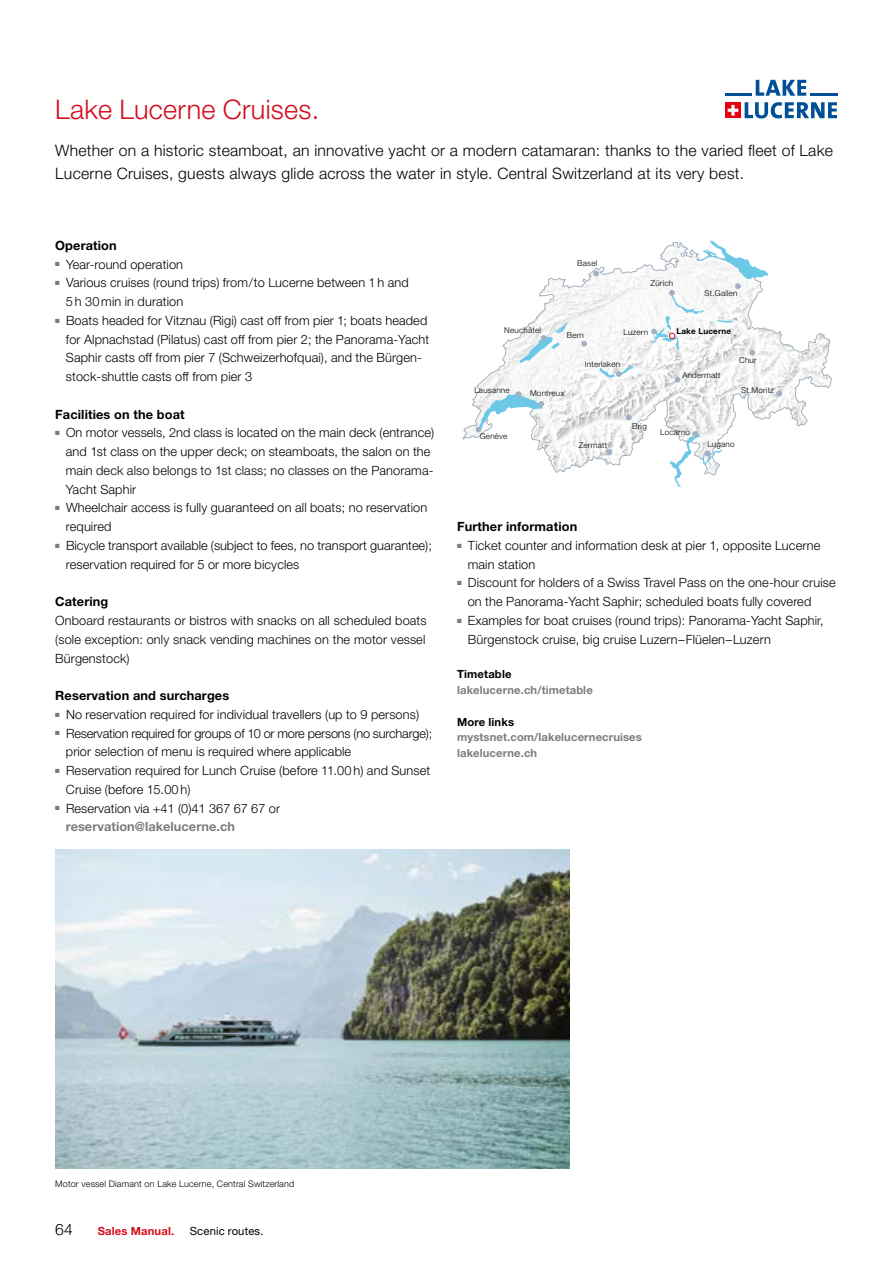
<style>
.page{position:relative;width:893px;height:1263px;background:#fff}
.page>*{position:absolute;margin:0;border:0;box-sizing:border-box;transform-origin:0 0}
.t1{font:300 27px "Helvetica Neue LT Pro";letter-spacing:.01em;color:#d50c1b}
.t2{font:300 15.75px/22.5px "Helvetica Neue LT Pro";letter-spacing:.015em;color:#000}
.t3{font:300 12.75px/18.8px "Helvetica Neue LT Pro";letter-spacing:.01em;color:#000}
.t4{font:300 12.75px/18.8px "Helvetica Neue LT Pro";letter-spacing:-.015em;color:#000}
.t5{font:700 12.75px "Helvetica Neue LT Pro";letter-spacing:.01em;color:#000}
.t6{font:700 11.25px/15.8px "Helvetica Neue LT Pro";letter-spacing:.01em;color:#7b7d7c}
.t7{font:700 11.25px "Helvetica Neue LT Pro";letter-spacing:.015em;color:#000}
.t8{font:11.25px "Helvetica Neue LT Pro";letter-spacing:.015em;color:#000}
.t9{font:700 11.25px "Helvetica Neue LT Pro";letter-spacing:.015em;color:#d50c1b}
.t10{font:300 9px "Helvetica Neue LT Pro";letter-spacing:.015em;color:#000}
.t11{font:300 8.1px "Helvetica Neue LT Pro";letter-spacing:.025em;color:#000}
.t12{font:700 8.1px "Helvetica Neue LT Pro";letter-spacing:.025em;color:#000}
.s1{font-weight:700;color:#7b7d7c}
</style>
<div class="page">
<img style="left:55px;top:850px;width:515px;height:319px">
<svg style="left:463px;top:264px;width:369px;height:209px"></svg>
<svg style="left:607px;top:449px;width:5px;height:6px"></svg>
<svg style="left:776px;top:391px;width:6px;height:6px"></svg>
<svg style="left:519px;top:322px;width:49px;height:41px"></svg>
<svg style="left:599px;top:366px;width:34px;height:12px"></svg>
<svg style="left:476px;top:391px;width:68px;height:41px"></svg>
<svg style="left:626px;top:415px;width:6px;height:5px"></svg>
<svg style="left:581px;top:341px;width:6px;height:6px"></svg>
<svg style="left:593px;top:271px;width:6px;height:5px"></svg>
<svg style="left:675px;top:377px;width:5px;height:6px"></svg>
<svg style="left:669px;top:431px;width:53px;height:56px"></svg>
<svg style="left:651px;top:241px;width:117px;height:115px"></svg>
<hr style="left:725px;top:93px;width:27px;height:3px;background:#004f97">
<hr style="left:810px;top:93px;width:28px;height:3px;background:#004f97">
<svg style="left:756px;top:80px;width:50px;height:16px"></svg>
<svg style="left:745px;top:102px;width:92px;height:16px"></svg>
<div style="left:725px;top:102px;width:16px;height:16px;background:#e7000e"></div>
<svg style="left:728px;top:105px;width:10px;height:11px"></svg>
<h1 class="t1" style="left:55px;top:93px;width:265px">Lake Lucerne Cruises.</h1>
<p class="t2" style="left:55px;top:139px;width:779px">Whether on a historic steamboat, an innovative yacht or a modern catamaran: thanks to the varied fleet of Lake<br>Lucerne Cruises, guests always glide across the water in style. Central Switzerland at its very best.</p>
<p class="t5" style="left:55px;top:237px;width:63px">Operation</p>
<p class="t3" style="left:55px;top:254px;width:129px"><sup>■</sup> Year-round operation</p>
<p class="t3" style="left:66px;top:273px;width:344px;text-indent:-11px"><sup>■</sup> Various cruises (round trips) from/to Lucerne between 1 h and<br>5 h 30 min in duration</p>
<p class="t3" style="left:66px;top:311px;width:365px;text-indent:-11px"><sup>■</sup> Boats headed for Vitznau (Rigi) cast off from pier 1; boats headed for Alpnachstad (Pilatus) cast off from pier 2; the Panorama-Yacht Saphir casts off from pier 7 (Schweizerhofquai), and the Bürgen&shy;stock-shuttle casts off from pier 3</p>
<p class="t5" style="left:55px;top:406px;width:131px">Facilities on the boat</p>
<p class="t3" style="left:66px;top:423px;width:370px;text-indent:-11px"><sup>■</sup> On motor vessels, 2nd class is located on the main deck (entrance) and 1st class on the upper deck; on steamboats, the salon on the main deck also belongs to 1st class; no classes on the Panorama-Yacht Saphir</p>
<p class="t3" style="left:66px;top:498px;width:363px;text-indent:-11px"><sup>■</sup> Wheelchair access is fully guaranteed on all boats; no reservation required</p>
<p class="t3" style="left:66px;top:536px;width:367px;text-indent:-11px"><sup>■</sup> Bicycle transport available (subject to fees, no transport guarantee); reservation required for 5 or more bicycles</p>
<p class="t5" style="left:55px;top:594px;width:55px">Catering</p>
<p class="t3" style="left:55px;top:611px;width:373px;text-align:justify">Onboard restaurants or bistros with snacks on all scheduled boats (sole exception: only snack vending machines on the motor vessel Bürgenstock)</p>
<p class="t5" style="left:55px;top:687px;width:175px">Reservation and surcharges</p>
<p class="t3" style="left:55px;top:704px;width:365px"><sup>■</sup> No reservation required for individual travellers (up to 9 persons)</p>
<p class="t4" style="left:66px;top:723px;width:368px;text-indent:-11px"><sup>■</sup> Reservation required for groups of 10 or more persons (no surcharge); prior selection of menu is required where applicable</p>
<p class="t3" style="left:66px;top:761px;width:366px;text-indent:-11px"><sup>■</sup> Reservation required for Lunch Cruise (before 11.00 h) and Sunset<br>Cruise (before 15.00 h)</p>
<p class="t3" style="left:66px;top:798px;width:216px;text-indent:-11px"><sup>■</sup> Reservation via +41 (0)41 367 67 67 or <span class="s1">reservation@lakelucerne.ch</span></p>
<p class="t11" style="left:504px;top:326px;width:38px">Neuchâtel</p>
<p class="t11" style="left:577px;top:258px;width:22px">Basel</p>
<p class="t11" style="left:567px;top:331px;width:19px">Bern</p>
<p class="t11" style="left:650px;top:279px;width:24px">Zürich</p>
<p class="t11" style="left:704px;top:288px;width:35px">St.Gallen</p>
<p class="t11" style="left:623px;top:327px;width:26px">Luzern</p>
<p class="t12" style="left:676px;top:326px;width:56px">Lake Lucerne</p>
<p class="t11" style="left:474px;top:385px;width:37px">Lausanne</p>
<p class="t11" style="left:480px;top:431px;width:29px">Genève</p>
<p class="t11" style="left:530px;top:388px;width:36px">Montreux</p>
<p class="t11" style="left:585px;top:359px;width:37px">Interlaken</p>
<p class="t11" style="left:579px;top:440px;width:30px">Zermatt</p>
<p class="t11" style="left:632px;top:421px;width:16px">Brig</p>
<p class="t11" style="left:682px;top:371px;width:40px">Andermatt</p>
<p class="t11" style="left:660px;top:427px;width:31px">Locarno</p>
<p class="t11" style="left:739px;top:355px;width:19px">Chur</p>
<p class="t11" style="left:741px;top:385px;width:34px">St.Moritz</p>
<p class="t11" style="left:707px;top:439px;width:29px">Lugano</p>
<p class="t5" style="left:457px;top:519px;width:122px">Further information</p>
<p class="t3" style="left:468px;top:536px;width:354px;text-indent:-11px"><sup>■</sup> Ticket counter and information desk at pier 1, opposite Lucerne main station</p>
<p class="t3" style="left:468px;top:573px;width:369px;text-indent:-11px"><sup>■</sup> Discount for holders of a Swiss Travel Pass on the one-hour cruise on the Panorama-Yacht Saphir; scheduled boats fully covered</p>
<p class="t3" style="left:468px;top:611px;width:358px;text-indent:-11px"><sup>■</sup> Examples for boat cruises (round trips): Panorama-Yacht Saphir,<br>Bürgenstock cruise, big cruise Luzern–Flüelen–Luzern</p>
<p class="t7" style="left:457px;top:667px;width:56px">Timetable</p>
<p class="t6" style="left:457px;top:682px;width:137px">lakelucerne.ch/timetable</p>
<p class="t7" style="left:457px;top:714px;width:59px">More links</p>
<p class="t6" style="left:457px;top:729px;width:186px">mystsnet.com/lakelucernecruises lakelucerne.ch</p>
<p class="t10" style="left:55px;top:1178px;width:240px">Motor vessel Diamant on Lake Lucerne, Central Switzerland</p>
<p class="t2" style="left:55px;top:1218px;width:19px">64</p>
<p class="t9" style="left:98px;top:1224px;width:78px">Sales Manual.</p>
<p class="t8" style="left:190px;top:1224px;width:75px">Scenic routes.</p>
</div>
